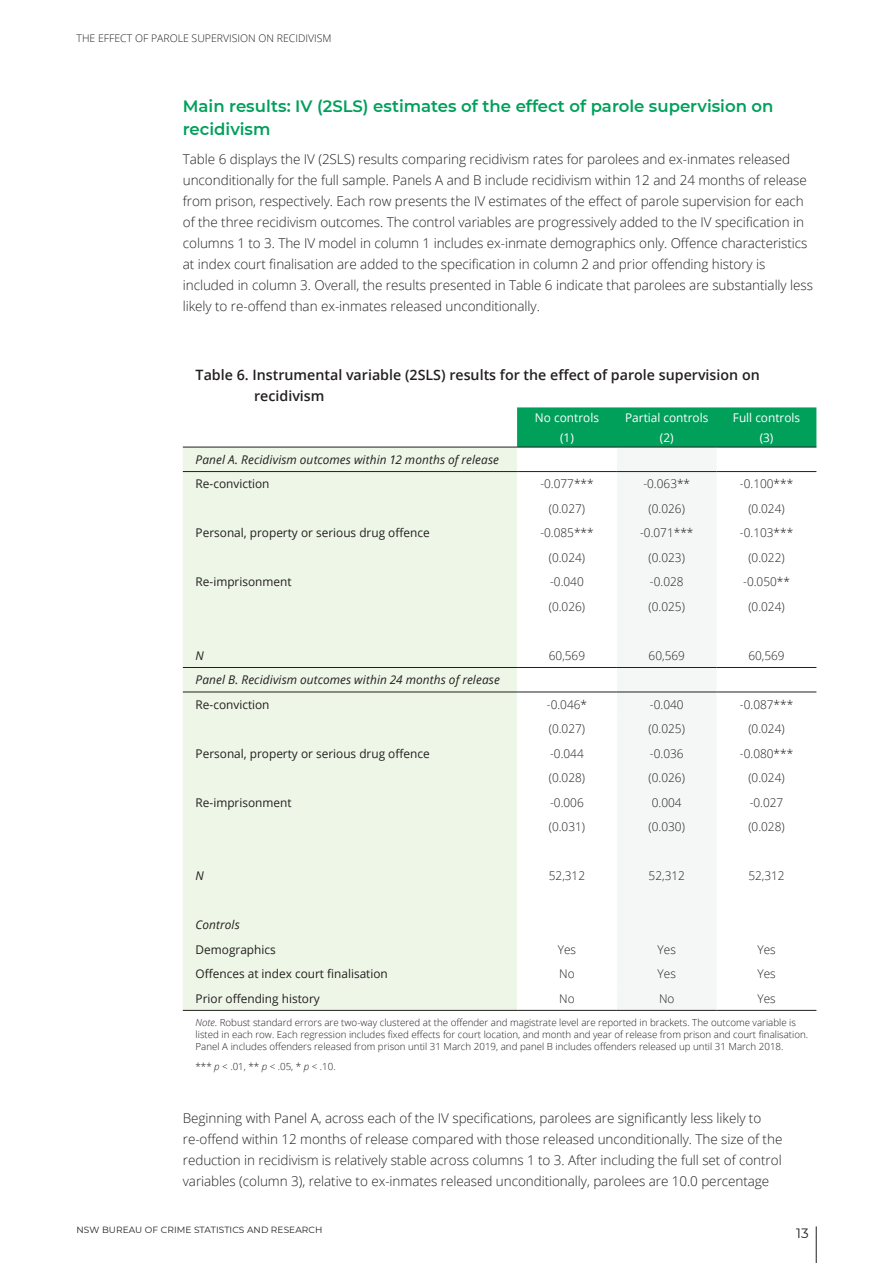
<style>
.page{position:relative;width:893px;height:1263px;background:#fff}
.page>*{position:absolute;margin:0;border:0;box-sizing:border-box;transform-origin:0 0}
.t1{font:600 16.5px/22.5px "Montserrat";color:#00a05b}
.Table_header{font:600 14.25px/21px "Open Sans";color:#231f20}
.Body_text{font:300 13.5px/21px "Open Sans";letter-spacing:-.005em;color:#231f20}
.t2{font:13.5px "Montserrat";color:#231f20}
.Table_Content{font:300 12px "Open Sans";color:#231f20}
.Table_Heading_left_c{font:12px "Open Sans";color:#231f20}
.Table_Heading_left_c-2{font:italic 12px "Open Sans";letter-spacing:.01em;color:#231f20}
.Table_Heading_Revers{font:12px "Open Sans";color:#fff}
.t3{font:300 10.5px "Open Sans";color:#231f20}
.Chart_Notes{font:300 9.75px/12px "Open Sans";color:#231f20}
.t4{font:9px "Montserrat";letter-spacing:.01em;color:#231f20}
.s1{font-style:italic}
</style>
<div class="page">
<hr style="left:816px;top:1226px;width:1px;height:37px;background:#231f20">
<div style="left:517px;top:407px;width:299px;height:40px;background:#00a05b"></div>
<div style="left:183px;top:448px;width:334px;height:562px;background:#edf6e7"></div>
<div style="left:617px;top:472px;width:100px;height:538px;background:#f5f7f7"></div>
<hr style="left:183px;top:692px;width:334px;height:1px;background:#231f20">
<hr style="left:517px;top:692px;width:100px;height:1px;background:#231f20">
<hr style="left:617px;top:692px;width:100px;height:1px;background:#231f20">
<hr style="left:717px;top:692px;width:99px;height:1px;background:#231f20">
<hr style="left:183px;top:1010px;width:334px;height:1px;background:#231f20">
<hr style="left:517px;top:1010px;width:100px;height:1px;background:#231f20">
<hr style="left:617px;top:1010px;width:100px;height:1px;background:#231f20">
<hr style="left:717px;top:1010px;width:99px;height:1px;background:#231f20">
<hr style="left:183px;top:447px;width:334px;height:1px;background:#231f20">
<hr style="left:517px;top:447px;width:100px;height:1px;background:#231f20">
<hr style="left:617px;top:447px;width:100px;height:1px;background:#231f20">
<hr style="left:717px;top:447px;width:99px;height:1px;background:#231f20">
<hr style="left:183px;top:471px;width:334px;height:1px;background:#231f20">
<hr style="left:517px;top:471px;width:100px;height:1px;background:#231f20">
<hr style="left:617px;top:471px;width:100px;height:1px;background:#231f20">
<hr style="left:717px;top:471px;width:99px;height:1px;background:#231f20">
<hr style="left:183px;top:667px;width:334px;height:1px;background:#231f20">
<hr style="left:517px;top:667px;width:100px;height:1px;background:#231f20">
<hr style="left:617px;top:667px;width:100px;height:1px;background:#231f20">
<hr style="left:717px;top:667px;width:99px;height:1px;background:#231f20">
<p class="t3" style="left:77px;top:31px;width:257px">THE EFFECT OF PAROLE SUPERVISION ON RECIDIVISM</p>
<h2 class="t1" style="left:183px;top:94px;width:592px">Main results: IV (2SLS) estimates of the effect of parole supervision on recidivism</h2>
<p class="Body_text" style="left:183px;top:148px;width:632px">Table 6 displays the IV (2SLS) results comparing recidivism rates for parolees and ex-inmates released unconditionally for the full sample. Panels A and B include recidivism within 12 and 24 months of release from prison, respectively. Each row presents the IV estimates of the effect of parole supervision for each of the three recidivism outcomes. The control variables are progressively added to the IV specification in columns 1 to 3. The IV model in column 1 includes ex-inmate demographics only. Offence characteristics at index court finalisation are added to the specification in column 2 and prior offending history is included in column 3. Overall, the results presented in Table 6 indicate that parolees are substantially less likely to re-offend than ex-inmates released unconditionally.</p>
<p class="Table_header" style="left:254px;top:364px;width:507px;text-indent:-58px">Table 6. Instrumental variable (2SLS) results for the effect of parole supervision on recidivism</p>
<p class="Table_Heading_Revers" style="left:535px;top:410px;width:66px">No controls</p>
<p class="Table_Heading_Revers" style="left:625px;top:410px;width:85px">Partial controls</p>
<p class="Table_Heading_Revers" style="left:733px;top:410px;width:69px">Full controls</p>
<p class="Table_Heading_Revers" style="left:560px;top:429px;width:15px">(1)</p>
<p class="Table_Heading_Revers" style="left:660px;top:429px;width:15px">(2)</p>
<p class="Table_Heading_Revers" style="left:760px;top:429px;width:15px">(3)</p>
<p class="Table_Heading_left_c-2" style="left:196px;top:451px;width:305px">Panel A. Recidivism outcomes within 12 months of release</p>
<p class="Table_Heading_left_c" style="left:196px;top:476px;width:75px">Re-conviction</p>
<p class="Table_Content" style="left:540px;top:476px;width:55px">-0.077***</p>
<p class="Table_Content" style="left:643px;top:476px;width:48px">-0.063**</p>
<p class="Table_Content" style="left:740px;top:476px;width:55px">-0.100***</p>
<p class="Table_Content" style="left:549px;top:500px;width:38px">(0.027)</p>
<p class="Table_Content" style="left:649px;top:500px;width:38px">(0.026)</p>
<p class="Table_Content" style="left:748px;top:500px;width:38px">(0.024)</p>
<p class="Table_Heading_left_c" style="left:196px;top:525px;width:236px">Personal, property or serious drug offence</p>
<p class="Table_Content" style="left:540px;top:525px;width:55px">-0.085***</p>
<p class="Table_Content" style="left:640px;top:525px;width:55px">-0.071***</p>
<p class="Table_Content" style="left:740px;top:525px;width:55px">-0.103***</p>
<p class="Table_Content" style="left:549px;top:549px;width:38px">(0.024)</p>
<p class="Table_Content" style="left:649px;top:549px;width:38px">(0.023)</p>
<p class="Table_Content" style="left:748px;top:549px;width:38px">(0.022)</p>
<p class="Table_Heading_left_c" style="left:196px;top:574px;width:98px">Re-imprisonment</p>
<p class="Table_Content" style="left:550px;top:574px;width:35px">-0.040</p>
<p class="Table_Content" style="left:650px;top:574px;width:35px">-0.028</p>
<p class="Table_Content" style="left:743px;top:574px;width:48px">-0.050**</p>
<p class="Table_Content" style="left:549px;top:598px;width:38px">(0.026)</p>
<p class="Table_Content" style="left:649px;top:598px;width:38px">(0.025)</p>
<p class="Table_Content" style="left:748px;top:598px;width:38px">(0.024)</p>
<p class="Table_Heading_left_c-2" style="left:196px;top:647px;width:10px">N</p>
<p class="Table_Content" style="left:549px;top:647px;width:38px">60,569</p>
<p class="Table_Content" style="left:649px;top:647px;width:38px">60,569</p>
<p class="Table_Content" style="left:748px;top:647px;width:38px">60,569</p>
<p class="Table_Heading_left_c-2" style="left:196px;top:672px;width:306px">Panel B. Recidivism outcomes within 24 months of release</p>
<p class="Table_Heading_left_c" style="left:196px;top:696px;width:75px">Re-conviction</p>
<p class="Table_Content" style="left:547px;top:696px;width:42px">-0.046*</p>
<p class="Table_Content" style="left:650px;top:696px;width:35px">-0.040</p>
<p class="Table_Content" style="left:740px;top:696px;width:55px">-0.087***</p>
<p class="Table_Content" style="left:549px;top:721px;width:38px">(0.027)</p>
<p class="Table_Content" style="left:649px;top:721px;width:38px">(0.025)</p>
<p class="Table_Content" style="left:748px;top:721px;width:38px">(0.024)</p>
<p class="Table_Heading_left_c" style="left:196px;top:745px;width:236px">Personal, property or serious drug offence</p>
<p class="Table_Content" style="left:550px;top:745px;width:35px">-0.044</p>
<p class="Table_Content" style="left:650px;top:745px;width:35px">-0.036</p>
<p class="Table_Content" style="left:740px;top:745px;width:55px">-0.080***</p>
<p class="Table_Content" style="left:549px;top:770px;width:38px">(0.028)</p>
<p class="Table_Content" style="left:649px;top:770px;width:38px">(0.026)</p>
<p class="Table_Content" style="left:748px;top:770px;width:38px">(0.024)</p>
<p class="Table_Heading_left_c" style="left:196px;top:794px;width:98px">Re-imprisonment</p>
<p class="Table_Content" style="left:550px;top:794px;width:35px">-0.006</p>
<p class="Table_Content" style="left:652px;top:794px;width:31px">0.004</p>
<p class="Table_Content" style="left:750px;top:794px;width:35px">-0.027</p>
<p class="Table_Content" style="left:549px;top:819px;width:38px">(0.031)</p>
<p class="Table_Content" style="left:649px;top:819px;width:38px">(0.030)</p>
<p class="Table_Content" style="left:748px;top:819px;width:38px">(0.028)</p>
<p class="Table_Heading_left_c-2" style="left:196px;top:868px;width:10px">N</p>
<p class="Table_Content" style="left:549px;top:868px;width:38px">52,312</p>
<p class="Table_Content" style="left:649px;top:868px;width:38px">52,312</p>
<p class="Table_Content" style="left:748px;top:868px;width:38px">52,312</p>
<p class="Table_Heading_left_c-2" style="left:196px;top:917px;width:46px">Controls</p>
<p class="Table_Heading_left_c" style="left:196px;top:941px;width:82px">Demographics</p>
<p class="Table_Content" style="left:558px;top:941px;width:20px">Yes</p>
<p class="Table_Content" style="left:658px;top:941px;width:20px">Yes</p>
<p class="Table_Content" style="left:757px;top:941px;width:20px">Yes</p>
<p class="Table_Heading_left_c" style="left:196px;top:966px;width:194px">Offences at index court finalisation</p>
<p class="Table_Content" style="left:559px;top:966px;width:17px">No</p>
<p class="Table_Content" style="left:658px;top:966px;width:20px">Yes</p>
<p class="Table_Content" style="left:757px;top:966px;width:20px">Yes</p>
<p class="Table_Heading_left_c" style="left:196px;top:990px;width:126px">Prior offending history</p>
<p class="Table_Content" style="left:559px;top:990px;width:17px">No</p>
<p class="Table_Content" style="left:659px;top:990px;width:17px">No</p>
<p class="Table_Content" style="left:757px;top:990px;width:20px">Yes</p>
<p class="Chart_Notes" style="left:196px;top:1016px;width:614px"><span class="s1">Note</span>. Robust standard errors are two-way clustered at the offender and magistrate level are reported in brackets. The outcome variable is listed in each row. Each regression includes fixed effects for court location, and month and year of release from prison and court finalisation.<br>Panel A includes offenders released from prison until 31 March 2019, and panel B includes offenders released up until 31 March 2018.</p>
<p class="Chart_Notes" style="left:196px;top:1060px;width:142px">*** <span class="s1">p</span> &lt; .01, ** <span class="s1">p</span> &lt; .05, * <span class="s1">p</span> &lt; .10.</p>
<p class="Body_text" style="left:183px;top:1107px;width:601px">Beginning with Panel A, across each of the IV specifications, parolees are significantly less likely to re-offend within 12 months of release compared with those released unconditionally. The size of the reduction in recidivism is relatively stable across columns 1 to 3. After including the full set of control variables (column 3), relative to ex-inmates released unconditionally, parolees are 10.0 percentage</p>
<p class="t4" style="left:77px;top:1224px;width:247px">NSW BUREAU OF CRIME STATISTICS AND RESEARCH</p>
<p class="t2" style="left:796px;top:1224px;width:14px">13</p>
</div>
